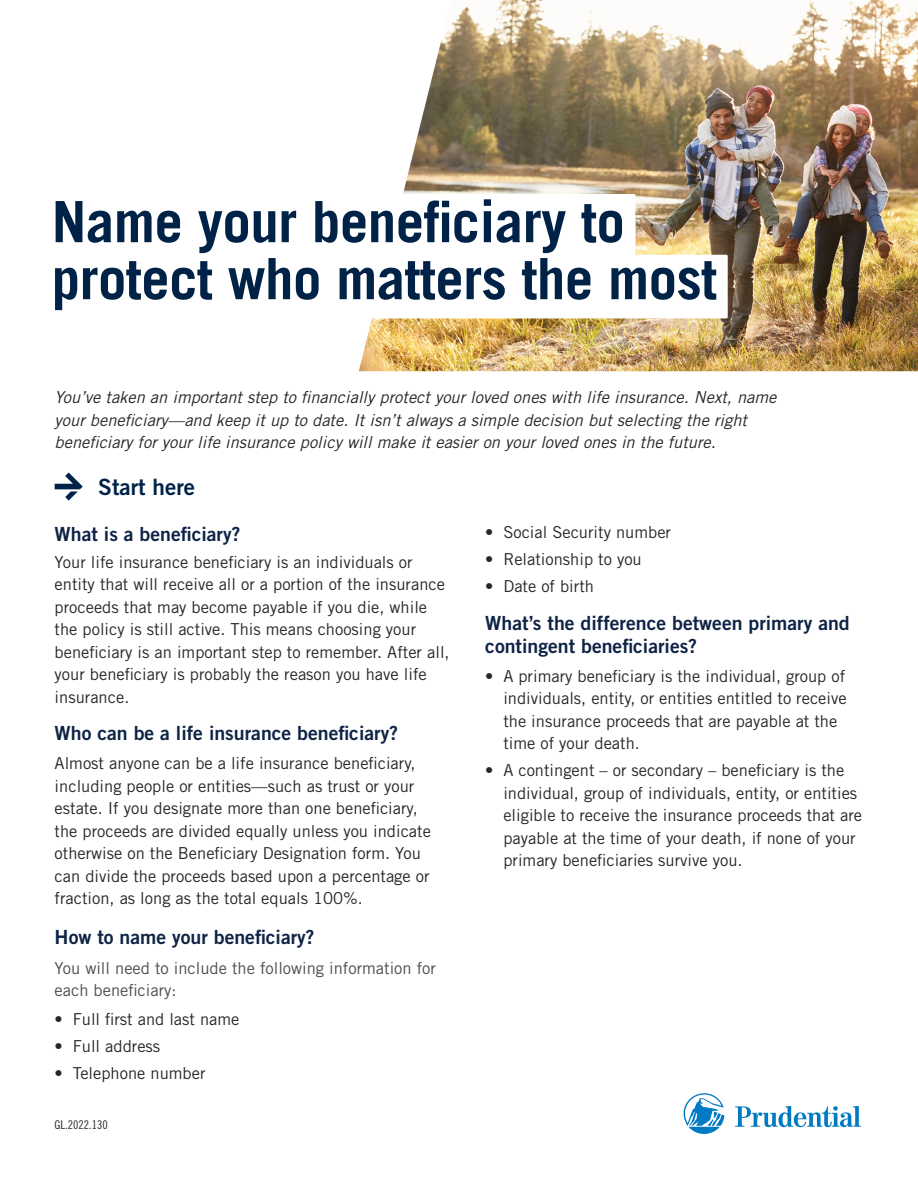
<style>
.page{position:relative;width:918px;height:1188px;background:#fff}
.page>*{position:absolute;margin:0;border:0;box-sizing:border-box;transform-origin:0 0}
.t1{font:700 57px/57px "Trade Gothic LT Std";letter-spacing:-.01em;color:#002247}
.t2{font:22.5px "Trade Gothic LT Std Bd 2";color:#002247}
.t3{font:19.5px/22.5px "Trade Gothic LT Std Bd 2";color:#0e2345}
.Body{font:16.5px/22.5px "Trade Gothic LT Std";color:#262626}
.P_Body_bullet{font:16.5px/22.5px "Trade Gothic LT Std";color:#262626}
.Body_Intro{font:italic 16.5px/22.5px "Trade Gothic LT Std";color:#262626}
.Body-2{font:16.5px/22.5px "Trade Gothic LT Std";color:#4d4d4f}
.t4{font:12px "Trade Gothic LT Std Cn 18";color:#262626}
</style>
<div class="page">
<img style="left:403px;top:0;width:515px;height:371px">
<svg style="left:55px;top:472px;width:28px;height:29px"></svg>
<svg style="left:684px;top:1093px;width:177px;height:41px"></svg>
<img style="left:359px;top:192px;width:440px;height:180px">
<div style="left:45px;top:194px;width:590px;height:63px;background:#fff;border-radius:2px"></div>
<div style="left:45px;top:255px;width:683px;height:63px;background:#fff;border-radius:2px"></div>
<h1 class="t1" style="left:52px;top:193px;width:667px">Name your beneficiary to protect who matters the most</h1>
<p class="Body_Intro" style="left:55px;top:387px;width:723px">You’ve taken an important step to financially protect your loved ones with life insurance. Next, name your beneficiary—and keep it up to date. It isn’t always a simple decision but selecting the right beneficiary for your life insurance policy will make it easier on your loved ones in the future.</p>
<h2 class="t2" style="left:98px;top:473px;width:98px">Start here</h2>
<h3 class="t3" style="left:55px;top:522px;width:187px">What is a beneficiary?</h3>
<p class="Body" style="left:55px;top:550px;width:396px">Your life insurance beneficiary is an individuals or entity that will receive all or a portion of the insurance proceeds that may become payable if you die, while the policy is still active. This means choosing your beneficiary is an important step to remember. After all, your beneficiary is probably the reason you have life insurance.</p>
<h3 class="t3" style="left:55px;top:722px;width:345px">Who can be a life insurance beneficiary?</h3>
<p class="Body" style="left:55px;top:752px;width:378px">Almost anyone can be a life insurance beneficiary, including people or entities—such as trust or your estate. If you designate more than one beneficiary, the proceeds are divided equally unless you indicate otherwise on the Beneficiary Designation form. You can divide the proceeds based upon a percentage or fraction, as long as the total equals 100%.</p>
<h3 class="t3" style="left:55px;top:926px;width:261px">How to name your beneficiary?</h3>
<p class="Body-2" style="left:55px;top:956px;width:383px">You will need to include the following information for each beneficiary:</p>
<p class="P_Body_bullet" style="left:55px;top:1008px;width:186px">• Full first and last name</p>
<p class="P_Body_bullet" style="left:55px;top:1035px;width:107px">• Full address</p>
<p class="P_Body_bullet" style="left:55px;top:1062px;width:152px">• Telephone number</p>
<p class="t4" style="left:55px;top:1118px;width:55px">GL.2022.130</p>
<p class="P_Body_bullet" style="left:485px;top:521px;width:187px">• Social Security number</p>
<p class="P_Body_bullet" style="left:485px;top:548px;width:158px">• Relationship to you</p>
<p class="P_Body_bullet" style="left:485px;top:575px;width:110px">• Date of birth</p>
<h3 class="t3" style="left:485px;top:612px;width:366px">What’s the difference between primary and contingent beneficiaries?</h3>
<p class="P_Body_bullet" style="left:503px;top:665px;width:345px;text-indent:-18px">• A primary beneficiary is the individual, group of individuals, entity, or entities entitled to receive the insurance proceeds that are payable at the time of your death.</p>
<p class="P_Body_bullet" style="left:503px;top:759px;width:360px;text-indent:-18px">• A contingent – or secondary – beneficiary is the individual, group of individuals, entity, or entities eligible to receive the insurance proceeds that are payable at the time of your death, if none of your primary beneficiaries survive you.</p>
</div>
